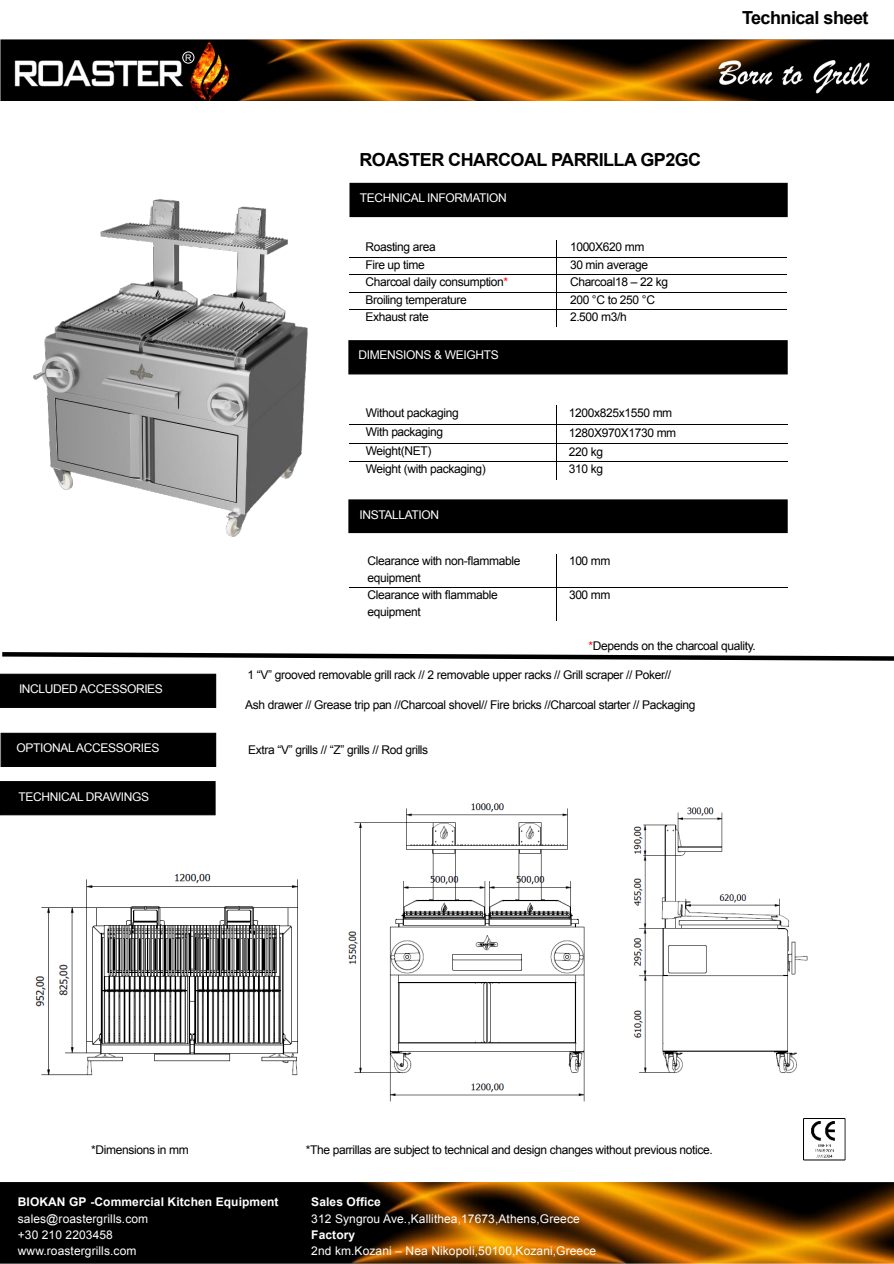
<style>
.page{position:relative;width:894px;height:1264px;background:#fff}
.page>*{position:absolute;margin:0;border:0;box-sizing:border-box;transform-origin:0 0}
.t1{font:700 18px "Arial";letter-spacing:-.03em;color:#000}
.t2{font:12px/19.5px "Arial";letter-spacing:-.03em;color:#000}
.t3{font:12px/16.2px "Arial";letter-spacing:.01em;color:#fff}
.t4{font:12px "Arial";letter-spacing:-.03em;color:#fff}
.t5{font:700 12px "Arial";letter-spacing:.01em;color:#fff}
.t6{font:9px "Arial";color:#fff}
.s1{color:#f00}
</style>
<div class="page">
<img style="left:35px;top:873px;width:263px;height:203px">
<img style="left:33px;top:199px;width:275px;height:338px">
<img style="left:348px;top:803px;width:237px;height:299px">
<img style="left:633px;top:807px;width:175px;height:267px">
<img style="left:803px;top:1118px;width:42px;height:41px">
<hr style="left:349px;top:257px;width:257px;height:1px;background:#000">
<hr style="left:604px;top:257px;width:182px;height:1px;background:#000">
<hr style="left:349px;top:274px;width:257px;height:1px;background:#000">
<hr style="left:604px;top:274px;width:182px;height:1px;background:#000">
<hr style="left:349px;top:292px;width:257px;height:1px;background:#000">
<hr style="left:604px;top:292px;width:182px;height:1px;background:#000">
<hr style="left:349px;top:309px;width:257px;height:1px;background:#000">
<hr style="left:604px;top:309px;width:182px;height:1px;background:#000">
<svg style="left:556px;top:240px;width:1px;height:87px"></svg>
<hr style="left:349px;top:424px;width:222px;height:1px;background:#000">
<hr style="left:569px;top:424px;width:217px;height:1px;background:#000">
<hr style="left:349px;top:443px;width:222px;height:1px;background:#000">
<hr style="left:569px;top:443px;width:217px;height:1px;background:#000">
<hr style="left:349px;top:461px;width:222px;height:1px;background:#000">
<hr style="left:569px;top:461px;width:217px;height:1px;background:#000">
<svg style="left:556px;top:405px;width:1px;height:75px"></svg>
<hr style="left:556px;top:554px;width:1px;height:33px;background:#000">
<hr style="left:349px;top:587px;width:207px;height:1px;background:#000">
<hr style="left:556px;top:587px;width:230px;height:1px;background:#000">
<hr style="left:556px;top:588px;width:1px;height:33px;background:#000">
<div style="left:349px;top:183px;width:438px;height:34px;background:#000"></div>
<div style="left:348px;top:340px;width:439px;height:34px;background:#000;border:1px solid #000"></div>
<svg style="left:2px;top:652px;width:891px;height:9px"></svg>
<svg style="left:0;top:673px;width:216px;height:35px;background:#050505"></svg>
<div style="left:0;top:781px;width:215px;height:34px;background:#000;border:1px solid #000"></div>
<div style="left:348px;top:499px;width:439px;height:34px;background:#000;border:1px solid #000"></div>
<div style="left:1px;top:732px;width:215px;height:35px;background:#000;border:1px solid #000"></div>
<img style="left:0;top:39px;width:893px;height:62px">
<div style="left:182px;top:52px;width:12px;height:11px;border:1px solid #fff;border-radius:50%"></div>
<img style="left:0;top:1182px;width:893px;height:81px">
<p class="t6" style="left:185px;top:54px;width:8px">R</p>
<p class="t4" style="left:19px;top:684px;width:145px">INCLUDED ACCESSORIES</p>
<p class="t4" style="left:17px;top:743px;width:144px">OPTIONAL ACCESSORIES</p>
<p class="t4" style="left:19px;top:791px;width:132px">TECHNICAL DRAWINGS</p>
<h1 class="t1" style="left:741px;top:11px;width:128px">Technical sheet</h1>
<h1 class="t1" style="left:359px;top:153px;width:343px">ROASTER CHARCOAL PARRILLA GP2GC</h1>
<p class="t4" style="left:360px;top:193px;width:148px">TECHNICAL INFORMATION</p>
<p class="t2" style="left:365px;top:238px;width:72px">Roasting area</p>
<p class="t2" style="left:570px;top:238px;width:76px">1000X620 mm</p>
<p class="t2" style="left:365px;top:256px;width:61px">Fire up time</p>
<p class="t2" style="left:570px;top:256px;width:80px">30 min average</p>
<p class="t2" style="left:365px;top:273px;width:144px">Charcoal daily consumption<span class="s1">*</span></p>
<p class="t2" style="left:570px;top:273px;width:99px">Charcoal18 – 22 kg</p>
<p class="t2" style="left:365px;top:291px;width:103px">Broiling temperature</p>
<p class="t2" style="left:570px;top:291px;width:86px">200 °C to 250 °C</p>
<p class="t2" style="left:365px;top:308px;width:65px">Exhaust rate</p>
<p class="t2" style="left:570px;top:308px;width:58px">2.500 m3/h</p>
<p class="t4" style="left:358px;top:351px;width:142px">DIMENSIONS &amp; WEIGHTS</p>
<p class="t2" style="left:365px;top:403px;width:94px">Without packaging</p>
<p class="t2" style="left:568px;top:404px;width:109px">1200x825x1550 mm<br>1280X970X1730 mm<br>220 kg</p>
<p class="t2" style="left:568px;top:460px;width:36px">310 kg</p>
<p class="t2" style="left:365px;top:423px;width:79px">With packaging<br>Weight(NET)</p>
<p class="t2" style="left:365px;top:460px;width:121px">Weight (with packaging)</p>
<p class="t4" style="left:359px;top:510px;width:81px">INSTALLATION</p>
<p class="t2" style="left:367px;top:554px;width:154px;line-height:16.5px">Clearance with non-flammable equipment</p>
<p class="t2" style="left:569px;top:552px;width:43px">100 mm</p>
<p class="t2" style="left:367px;top:587px;width:132px;line-height:16.5px">Clearance with flammable equipment</p>
<p class="t2" style="left:569px;top:586px;width:43px">300 mm</p>
<p class="t2" style="left:588px;top:637px;width:169px"><span class="s1">*</span>Depends on the charcoal quality.</p>
<p class="t2" style="left:247px;top:666px;width:425px">1 “V” grooved removable grill rack // 2 removable upper racks // Grill scraper // Poker//</p>
<p class="t2" style="left:245px;top:696px;width:451px">Ash drawer // Grease trip pan //Charcoal shovel// Fire bricks //Charcoal starter // Packaging</p>
<p class="t2" style="left:248px;top:741px;width:181px">Extra “V” grills // “Z” grills // Rod grills</p>
<p class="t2" style="left:91px;top:1141px;width:99px">*Dimensions in mm</p>
<p class="t2" style="left:306px;top:1141px;width:408px">*The parrillas are subject to technical and design changes without previous notice.</p>
<p class="t5" style="left:18px;top:1197px;width:262px">BIOKAN GP -Commercial Kitchen Equipment</p>
<p class="t3" style="left:18px;top:1211px;width:132px">sales@roastergrills.com +30 210 2203458 www.roastergrills.com</p>
<p class="t5" style="left:311px;top:1197px;width:71px">Sales Office</p>
<p class="t3" style="left:311px;top:1211px;width:270px">312 Syngrou Ave.,Kallithea,17673,Athens,Greece</p>
<p class="t5" style="left:311px;top:1229px;width:45px">Factory</p>
<p class="t3" style="left:311px;top:1243px;width:286px">2nd km.Kozani – Nea Nikopoli,50100,Kozani,Greece</p>
</div>
